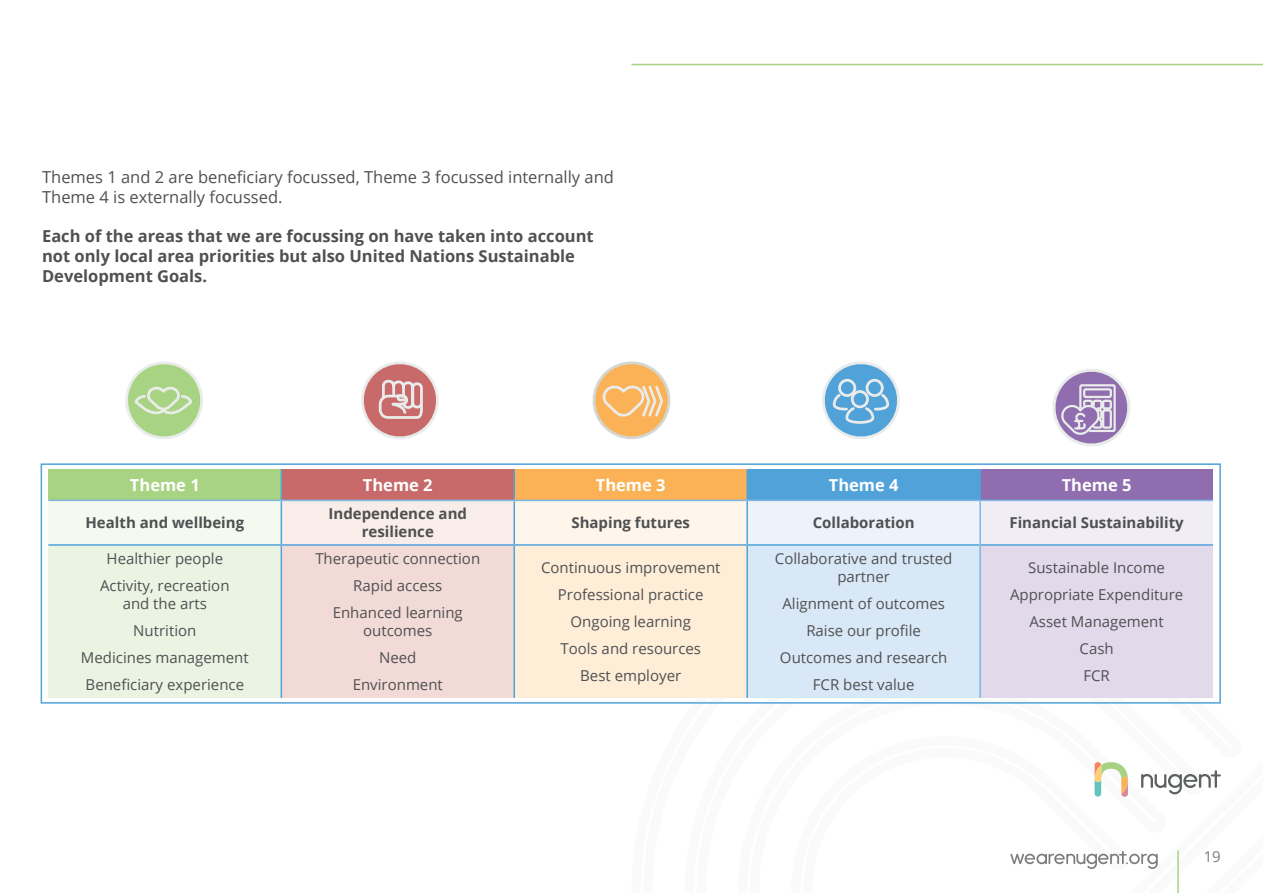
<style>
.page{position:relative;width:1263px;height:893px;background:#fff}
.page>*{position:absolute;margin:0;border:0;box-sizing:border-box;transform-origin:0 0}
.t1{font:700 16.5px/19.8px "Open Sans";color:#4f5052}
.t2{font:16.5px/19.8px "Open Sans";color:#4f5052}
.t3{font:700 16.5px "Open Sans";color:#fff}
.t4{font:15px/18px "Open Sans";color:#4f5052;text-align:center}
.t5{font:700 15px/18px "Open Sans";color:#4f5052;text-align:center}
.t6{font:15px "Open Sans";color:#7c7b7d}
</style>
<div class="page">
<svg style="left:1141px;top:770px;width:80px;height:24px"></svg>
<svg style="left:1094px;top:762px;width:34px;height:35px"></svg>
<div style="left:48px;top:469px;width:233px;height:31px;background:#a8d383"></div>
<div style="left:281px;top:469px;width:233px;height:31px;background:#c86a6a"></div>
<div style="left:514px;top:469px;width:233px;height:31px;background:#fbb256"></div>
<div style="left:747px;top:469px;width:233px;height:31px;background:#51a2d9"></div>
<div style="left:980px;top:469px;width:233px;height:31px;background:#8f6dae"></div>
<div style="left:48px;top:500px;width:233px;height:45px;background:#f5faf1"></div>
<div style="left:281px;top:500px;width:233px;height:45px;background:#f9edea"></div>
<div style="left:514px;top:500px;width:233px;height:45px;background:#fef6eb"></div>
<div style="left:747px;top:500px;width:233px;height:45px;background:#ecf3fa"></div>
<div style="left:980px;top:500px;width:233px;height:45px;background:#f0edf5"></div>
<div style="left:48px;top:545px;width:233px;height:153px;background:#ebf4e3"></div>
<div style="left:281px;top:545px;width:233px;height:153px;background:#f2dad6"></div>
<div style="left:514px;top:545px;width:233px;height:153px;background:#feeed8"></div>
<div style="left:747px;top:545px;width:233px;height:153px;background:#d9e8f6"></div>
<div style="left:980px;top:545px;width:233px;height:153px;background:#e2daeb"></div>
<hr style="left:281px;top:469px;width:1px;height:31px;background:#51a2d9">
<hr style="left:513px;top:469px;width:2px;height:31px;background:#51a2d9">
<hr style="left:746px;top:469px;width:2px;height:31px;background:#51a2d9">
<hr style="left:281px;top:501px;width:1px;height:43px;background:#51a2d9">
<hr style="left:513px;top:501px;width:2px;height:43px;background:#51a2d9">
<hr style="left:746px;top:501px;width:2px;height:43px;background:#51a2d9">
<hr style="left:48px;top:544px;width:233px;height:2px;background:#51a2d9">
<hr style="left:281px;top:544px;width:233px;height:2px;background:#51a2d9">
<hr style="left:281px;top:546px;width:1px;height:152px;background:#51a2d9">
<hr style="left:514px;top:544px;width:233px;height:2px;background:#51a2d9">
<hr style="left:513px;top:546px;width:2px;height:152px;background:#51a2d9">
<hr style="left:747px;top:544px;width:232px;height:2px;background:#51a2d9">
<hr style="left:746px;top:546px;width:2px;height:152px;background:#51a2d9">
<hr style="left:981px;top:544px;width:232px;height:2px;background:#51a2d9">
<hr style="left:48px;top:500px;width:233px;height:1px;background:#7eb5e2">
<hr style="left:281px;top:500px;width:233px;height:1px;background:#7eb5e2">
<hr style="left:514px;top:500px;width:233px;height:1px;background:#7eb5e2">
<hr style="left:747px;top:500px;width:233px;height:1px;background:#7eb5e2">
<hr style="left:980px;top:500px;width:233px;height:1px;background:#7eb5e2">
<hr style="left:979px;top:469px;width:2px;height:31px;background:#51a2d9">
<hr style="left:979px;top:501px;width:2px;height:44px;background:#7eb5e2">
<hr style="left:979px;top:545px;width:2px;height:153px;background:#7eb5e2">
<div style="left:41px;top:463px;width:1180px;height:241px;border:2px solid #51a2d9"></div>
<svg style="left:125px;top:362px;width:78px;height:77px"></svg>
<svg style="left:361px;top:362px;width:78px;height:77px"></svg>
<svg style="left:592px;top:361px;width:79px;height:78px"></svg>
<svg style="left:822px;top:362px;width:78px;height:77px"></svg>
<svg style="left:1053px;top:369px;width:77px;height:77px"></svg>
<hr style="left:631px;top:64px;width:632px;height:1px;background:#a8d383">
<hr style="left:1177px;top:850px;width:2px;height:43px;background:#a8d383">
<svg style="left:1010px;top:851px;width:148px;height:18px"></svg>
<p class="t2" style="left:42px;top:166px;width:573px">Themes 1 and 2 are beneficiary focussed, Theme 3 focussed internally and<br>Theme 4 is externally focussed.</p>
<p class="t1" style="left:42px;top:226px;width:553px">Each of the areas that we are focussing on have taken into account not only local area priorities but also United Nations Sustainable<br>Development Goals.</p>
<p class="t3" style="left:130px;top:473px;width:71px">Theme 1</p>
<p class="t3" style="left:363px;top:473px;width:71px">Theme 2</p>
<p class="t3" style="left:596px;top:473px;width:71px">Theme 3</p>
<p class="t3" style="left:829px;top:473px;width:71px">Theme 4</p>
<p class="t3" style="left:1062px;top:473px;width:71px">Theme 5</p>
<p class="t5" style="left:86px;top:514px;width:160px">Health and wellbeing</p>
<p class="t5" style="left:329px;top:505px;width:140px">Independence and resilience</p>
<p class="t5" style="left:571px;top:514px;width:120px">Shaping futures</p>
<p class="t5" style="left:813px;top:514px;width:103px">Collaboration</p>
<p class="t5" style="left:1009px;top:514px;width:176px">Financial Sustainability</p>
<p class="t4" style="left:107px;top:549px;width:118px">Healthier people</p>
<p class="t4" style="left:100px;top:576px;width:131px">Activity, recreation and the arts</p>
<p class="t4" style="left:133px;top:621px;width:65px">Nutrition</p>
<p class="t4" style="left:81px;top:648px;width:169px">Medicines management</p>
<p class="t4" style="left:86px;top:675px;width:160px">Beneficiary experience</p>
<p class="t4" style="left:315px;top:549px;width:166px">Therapeutic connection</p>
<p class="t4" style="left:353px;top:576px;width:91px">Rapid access</p>
<p class="t4" style="left:333px;top:603px;width:132px">Enhanced learning outcomes</p>
<p class="t4" style="left:379px;top:648px;width:39px">Need</p>
<p class="t4" style="left:353px;top:675px;width:92px">Environment</p>
<p class="t4" style="left:775px;top:549px;width:179px">Collaborative and trusted partner</p>
<p class="t4" style="left:782px;top:594px;width:164px">Alignment of outcomes</p>
<p class="t4" style="left:806px;top:621px;width:116px">Raise our profile</p>
<p class="t4" style="left:780px;top:648px;width:169px">Outcomes and research</p>
<p class="t4" style="left:813px;top:675px;width:103px">FCR best value</p>
<p class="t4" style="left:1028px;top:558px;width:138px">Sustainable Income</p>
<p class="t4" style="left:1010px;top:585px;width:175px">Appropriate Expenditure</p>
<p class="t4" style="left:1029px;top:612px;width:136px">Asset Management</p>
<p class="t4" style="left:1079px;top:639px;width:36px">Cash</p>
<p class="t4" style="left:1083px;top:666px;width:28px">FCR</p>
<p class="t4" style="left:541px;top:558px;width:181px">Continuous improvement</p>
<p class="t4" style="left:558px;top:585px;width:147px">Professional practice</p>
<p class="t4" style="left:570px;top:612px;width:122px">Ongoing learning</p>
<p class="t4" style="left:560px;top:639px;width:142px">Tools and resources</p>
<p class="t4" style="left:580px;top:666px;width:102px">Best employer</p>
<p class="t6" style="left:1204px;top:846px;width:19px">19</p>
</div>
